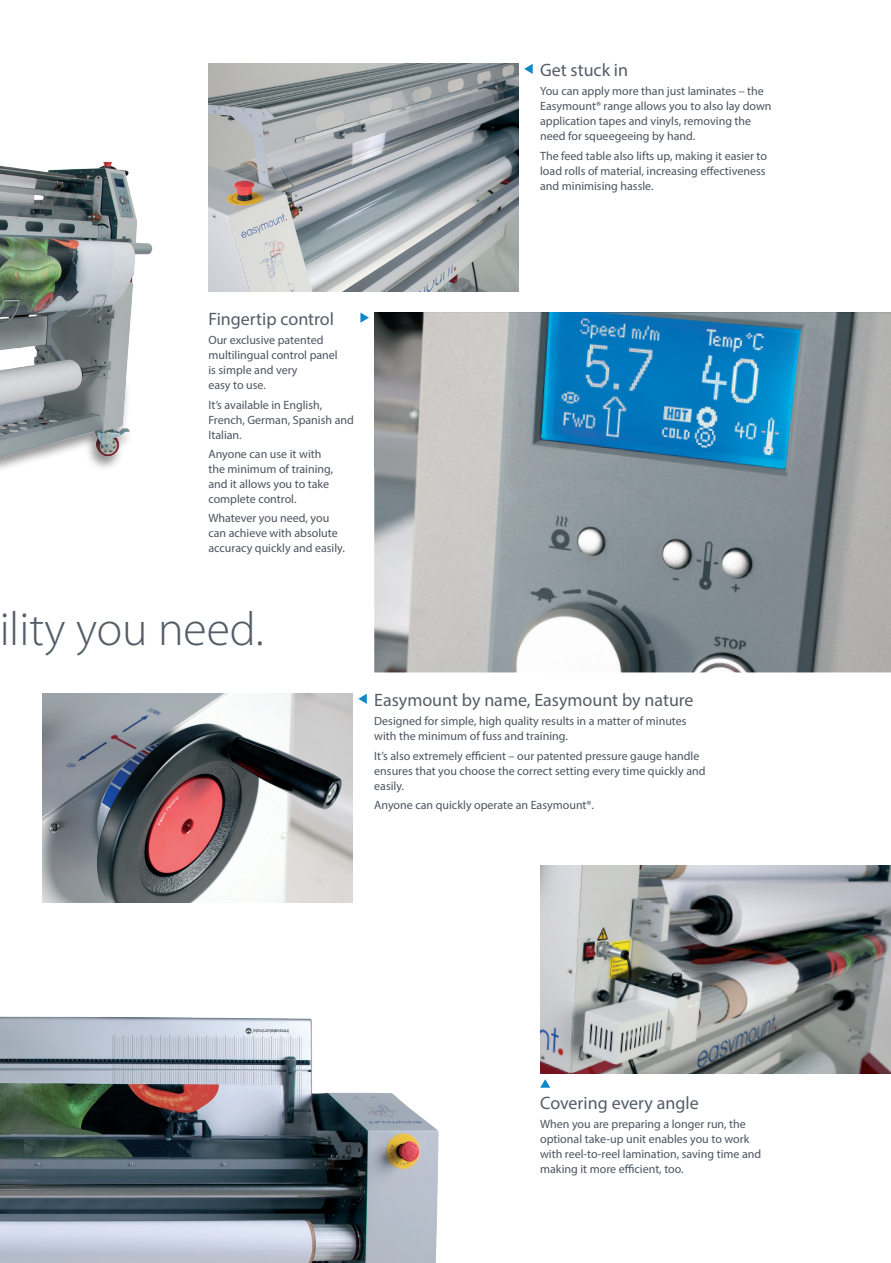
<style>
.page{position:relative;width:891px;height:1263px;background:#fff}
.page>*{position:absolute;margin:0;border:0;box-sizing:border-box;transform-origin:0 0}
.t1{font:300 48px "Myriad Pro";color:#545d66}
.t2{font:18px "Myriad Pro";color:#545d66}
.t3{font:12px/15px "Myriad Pro";color:#4b545e}
</style>
<div class="page">
<img style="left:374px;top:313px;width:517px;height:359px">
<img style="left:43px;top:694px;width:310px;height:208px">
<img style="left:540px;top:865px;width:351px;height:209px">
<img style="left:208px;top:64px;width:311px;height:227px">
<img style="left:0;top:1016px;width:439px;height:247px">
<img style="left:0;top:161px;width:153px;height:309px">
<svg style="left:540px;top:1079px;width:10px;height:9px"></svg>
<svg style="left:358px;top:694px;width:9px;height:10px"></svg>
<svg style="left:360px;top:313px;width:9px;height:10px"></svg>
<svg style="left:524px;top:64px;width:9px;height:10px"></svg>
<p class="t2" style="left:540px;top:59px;width:90px">Get stuck in</p>
<p class="t3" style="left:540px;top:84px;width:233px">You can apply more than just laminates – the Easymount® range allows you to also lay down application tapes and vinyls, removing the need for squeegeeing by hand.</p>
<p class="t3" style="left:540px;top:148px;width:228px">The feed table also lifts up, making it easier to load rolls of material, increasing effectiveness and minimising hassle.</p>
<p class="t2" style="left:208px;top:308px;width:127px">Fingertip control</p>
<p class="t3" style="left:208px;top:332px;width:131px">Our exclusive patented multilingual control panel is simple and very<br>easy to use.</p>
<p class="t3" style="left:208px;top:397px;width:147px">It’s available in English,<br>French, German, Spanish and<br>Italian.</p>
<p class="t3" style="left:208px;top:446px;width:126px">Anyone can use it with the minimum of training, and it allows you to take complete control.</p>
<p class="t3" style="left:208px;top:510px;width:138px">Whatever you need, you can achieve with absolute accuracy quickly and easily.</p>
<h1 class="t1" style="left:-1px;top:600px;width:266px">ility you need.</h1>
<p class="t2" style="left:374px;top:689px;width:321px">Easymount by name, Easymount by nature</p>
<p class="t3" style="left:374px;top:714px;width:314px">Designed for simple, high quality results in a matter of minutes with the minimum of fuss and training.</p>
<p class="t3" style="left:374px;top:748px;width:333px">It’s also extremely efficient – our patented pressure gauge handle ensures that you choose the correct setting every time quickly and easily.</p>
<p class="t3" style="left:374px;top:797px;width:221px">Anyone can quickly operate an Easymount®.</p>
<p class="t2" style="left:540px;top:1091px;width:160px">Covering every angle</p>
<p class="t3" style="left:540px;top:1116px;width:223px">When you are preparing a longer run, the optional take-up unit enables you to work with reel-to-reel lamination, saving time and making it more efficient, too.</p>
</div>
